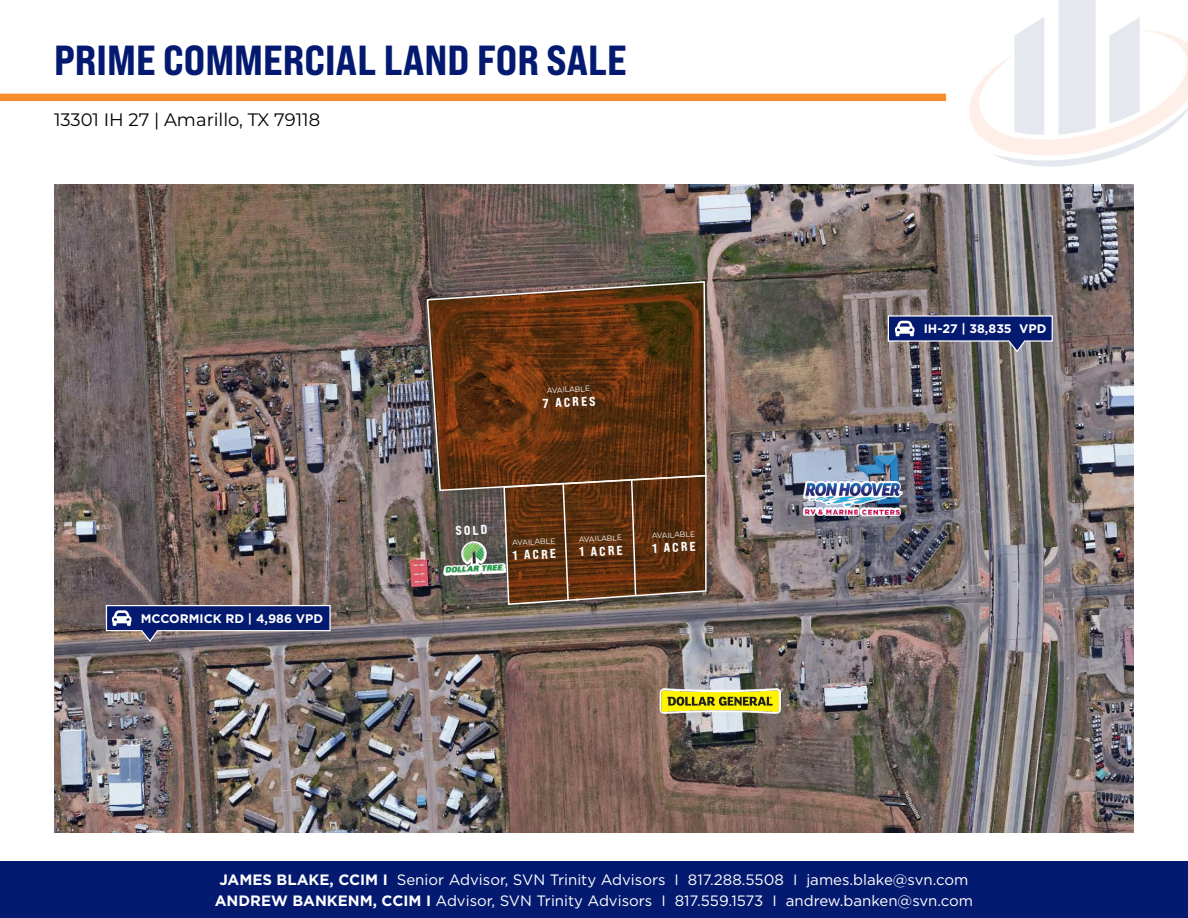
<style>
.page{position:relative;width:1188px;height:918px;background:#fff}
.page>*{position:absolute;margin:0;border:0;box-sizing:border-box;transform-origin:0 0}
.t1{font:42px "Bebas Neue Pro Exp Eb";color:#041a70}
.t2{font:18px "Montserrat";color:#000}
.t3{font:15px/21px "Gotham";color:#fff;text-align:center}
.t4{font:12.9px "Bebas Neue Pro Exp Eb";color:#fff}
.t5{font:700 12.45px "Gotham";color:#fff}
.t6{font:7.5px "Montserrat";color:#fff}
.s1{font-weight:700}
</style>
<div class="page">
<img style="left:969px;top:0;width:219px;height:167px">
<img style="left:54px;top:185px;width:1080px;height:648px">
<div style="left:0;top:94px;width:946px;height:7px;background:#f78d2d"></div>
<svg style="left:105px;top:604px;width:226px;height:39px;background:#3e487c"></svg>
<svg style="left:887px;top:315px;width:166px;height:38px;background:#414d80"></svg>
<svg style="left:426px;top:280px;width:281px;height:212px;background:#643819"></svg>
<svg style="left:503px;top:474px;width:204px;height:132px;background:#663c1f"></svg>
<svg style="left:504px;top:541px;width:2px;height:34px"></svg>
<img style="left:444px;top:538px;width:60px;height:38px">
<img style="left:799px;top:475px;width:106px;height:47px">
<svg style="left:660px;top:689px;width:121px;height:1px"></svg>
<img style="left:660px;top:690px;width:121px;height:24px">
<div style="left:0;top:861px;width:1188px;height:57px;background:#041a70"></div>
<h1 class="t1" style="left:54px;top:34px;width:574px">PRIME COMMERCIAL LAND FOR SALE</h1>
<p class="t2" style="left:54px;top:107px;width:268px">13301 IH 27 | Amarillo, TX 79118</p>
<p class="t5" style="left:141px;top:610px;width:184px">MCCORMICK RD | 4,986 VPD</p>
<p class="t6" style="left:547px;top:385px;width:45px;rotate:-3deg">AVAILABLE</p>
<p class="t4" style="left:542px;top:395px;width:55px;rotate:-3deg">7 ACRES</p>
<p class="t4" style="left:455px;top:523px;width:33px;rotate:-3deg">SOLD</p>
<p class="t6" style="left:512px;top:538px;width:45px;rotate:-3deg">AVAILABLE</p>
<p class="t4" style="left:512px;top:547px;width:45px;rotate:-3deg">1 ACRE</p>
<p class="t6" style="left:579px;top:534px;width:45px;rotate:-3deg">AVAILABLE</p>
<p class="t4" style="left:579px;top:544px;width:45px;rotate:-3deg">1 ACRE</p>
<p class="t6" style="left:652px;top:531px;width:45px;rotate:-3deg">AVAILABLE</p>
<p class="t4" style="left:652px;top:540px;width:45px;rotate:-3deg">1 ACRE</p>
<p class="t5" style="left:924px;top:321px;width:124px">IH-27 | 38,835 VPD</p>
<p class="t3" style="left:215px;top:869px;width:760px"><span class="s1">JAMES BLAKE, CCIM I</span> Senior Advisor, SVN Trinity Advisors I 817.288.5508 I james.blake@svn.com<br><span class="s1">ANDREW BANKENM, CCIM I</span> Advisor, SVN Trinity Advisors I 817.559.1573 I andrew.banken@svn.com</p>
</div>
